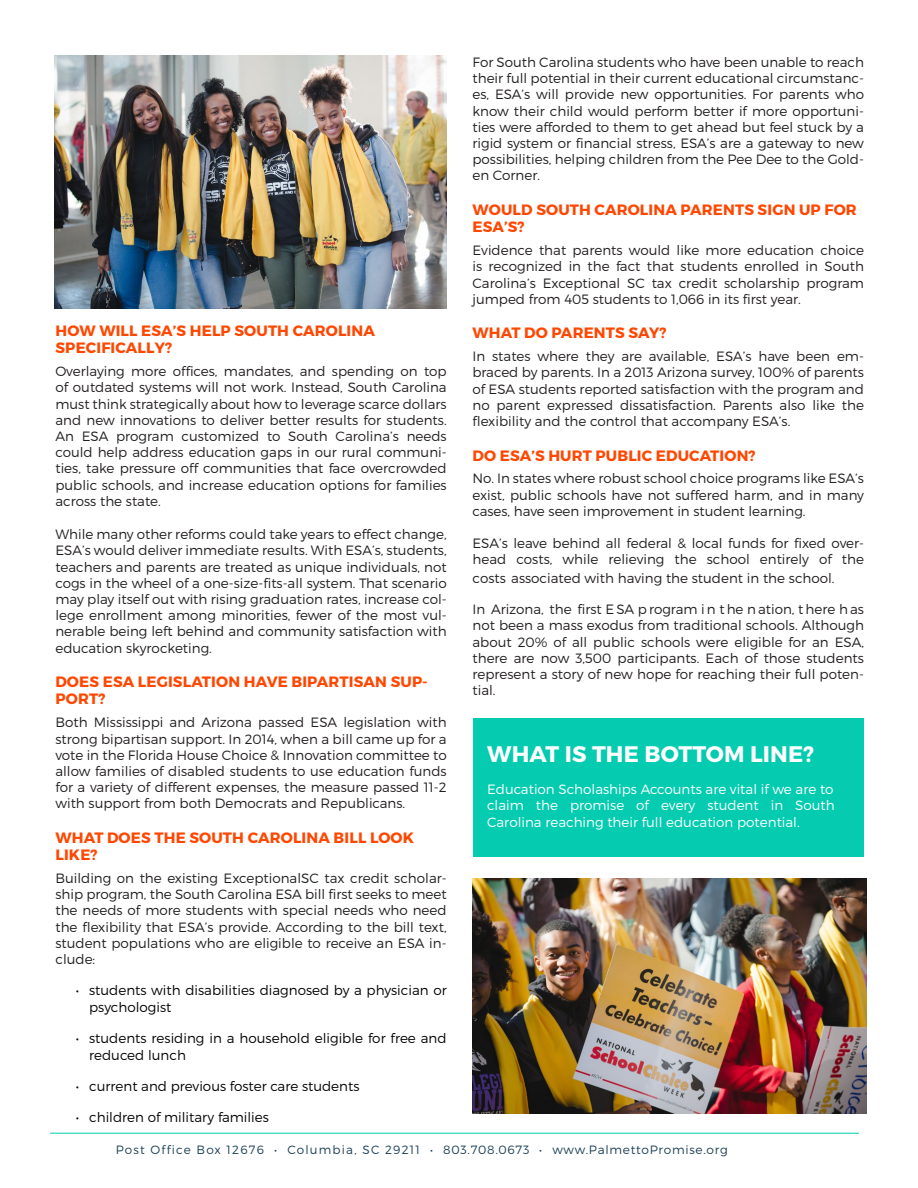
<style>
.page{position:relative;width:918px;height:1188px;background:#fff}
.page>*{position:absolute;margin:0;border:0;box-sizing:border-box;transform-origin:0 0}
.t1{font:700 22.5px "Montserrat";letter-spacing:.01em;color:#fff}
.t2{font:700 15px/17.2px "Montserrat";letter-spacing:.01em;color:#ff4700}
.t3{font:300 13.5px/16.2px "Montserrat";color:#231f20;text-align:justify}
.t4{font:300 13.5px/17.2px "Montserrat";color:#040503}
.t5{font:300 13.5px/16.2px "Montserrat";color:#fff;text-align:justify}
.t6{font:300 12px "Montserrat";letter-spacing:.07em;color:#1c4057}
</style>
<div class="page">
<div style="left:473px;top:718px;width:391px;height:139px;background:#05ccb0"></div>
<hr style="left:50px;top:1133px;width:809px;height:1px;background:#05ccb0">
<img style="left:55px;top:55px;width:392px;height:253px">
<img style="left:473px;top:878px;width:394px;height:235px">
<p class="t2" style="left:56px;top:322px;width:321px">HOW WILL ESA’S HELP SOUTH CAROLINA<br>SPECIFICALLY?</p>
<p class="t3" style="left:55px;top:363px;width:393px">Overlaying more offices, mandates, and spending on top of outdated systems will not work. Instead, South Carolina must think strategically about how to leverage scarce dollars and new innovations to deliver better results for students.<br>An ESA program customized to South Carolina’s needs could help address education gaps in our rural communi&shy;ties, take pressure off communities that face overcrowded public schools, and increase education options for families across the state.</p>
<p class="t3" style="left:55px;top:526px;width:393px">While many other reforms could take years to effect change, ESA’s would deliver immediate results. With ESA’s, students, teachers and parents are treated as unique individuals, not cogs in the wheel of a one-size-fits-all system. That scenario may play itself out with rising graduation rates, increase col&shy;lege enrollment among minorities, fewer of the most vul&shy;nerable being left behind and community satisfaction with education skyrocketing.</p>
<p class="t2" style="left:56px;top:673px;width:374px">DOES ESA LEGISLATION HAVE BIPARTISAN SUP-<br>PORT?</p>
<p class="t3" style="left:55px;top:714px;width:393px">Both Mississippi and Arizona passed ESA legislation with strong bipartisan support. In 2014, when a bill came up for a vote in the Florida House Choice &amp; Innovation committee to allow families of disabled students to use education funds for a variety of different expenses, the measure passed 11-2 with support from both Democrats and Republicans.</p>
<p class="t2" style="left:56px;top:829px;width:360px">WHAT DOES THE SOUTH CAROLINA BILL LOOK<br>LIKE?</p>
<p class="t3" style="left:55px;top:870px;width:393px">Building on the existing ExceptionalSC tax credit scholar&shy;ship program, the South Carolina ESA bill first seeks to meet the needs of more students with special needs who need the flexibility that ESA’s provide. According to the bill text, student populations who are eligible to receive an ESA in&shy;clude:</p>
<p class="t4" style="left:89px;top:981px;width:359px;text-indent:-14px">• students with disabilities diagnosed by a physician or psychologist</p>
<p class="t4" style="left:89px;top:1029px;width:359px;text-indent:-14px">• students residing in a household eligible for free and reduced lunch</p>
<p class="t4" style="left:76px;top:1077px;width:285px">• current and previous foster care students</p>
<p class="t4" style="left:76px;top:1108px;width:195px">• children of military families</p>
<p class="t3" style="left:472px;top:54px;width:393px">For South Carolina students who have been unable to reach their full potential in their current educational circumstanc&shy;es, ESA’s will provide new opportunities. For parents who know their child would perform better if more opportuni&shy;ties were afforded to them to get ahead but feel stuck by a rigid system or financial stress, ESA’s are a gateway to new possibilities, helping children from the Pee Dee to the Gold&shy;en Corner.</p>
<p class="t2" style="left:473px;top:201px;width:386px">WOULD SOUTH CAROLINA PARENTS SIGN UP FOR<br>ESA’S?</p>
<p class="t3" style="left:472px;top:242px;width:393px">Evidence that parents would like more education choice is recognized in the fact that students enrolled in South Carolina’s Exceptional SC tax credit scholarship program jumped from 405 students to 1,066 in its first year.</p>
<p class="t2" style="left:473px;top:325px;width:195px">WHAT DO PARENTS SAY?</p>
<p class="t3" style="left:472px;top:348px;width:393px">In states where they are available, ESA’s have been em&shy;braced by parents. In a 2013 Arizona survey, 100% of parents of ESA students reported satisfaction with the program and no parent expressed dissatisfaction. Parents also like the flexibility and the control that accompany ESA’s.</p>
<p class="t2" style="left:473px;top:447px;width:285px">DO ESA’S HURT PUBLIC EDUCATION?</p>
<p class="t3" style="left:472px;top:470px;width:393px">No. In states where robust school choice programs like ESA’s exist, public schools have not suffered harm, and in many cases, have seen improvement in student learning.</p>
<p class="t3" style="left:472px;top:535px;width:393px">ESA’s leave behind all federal &amp; local funds for fixed over&shy;head costs, while relieving the school entirely of the</p>
<p class="t3" style="left:472px;top:570px;width:364px">costs associated with having the student in the school.</p>
<p class="t3" style="left:472px;top:601px;width:393px">In Arizona, the first E SA p rogram i n t he n ation, t here h as not been a mass exodus from traditional schools. Although about 20% of all public schools were eligible for an ESA, there are now 3,500 participants. Each of those students represent a story of new hope for reaching their full poten&shy;tial.</p>
<p class="t1" style="left:487px;top:740px;width:328px">WHAT IS THE BOTTOM LINE?</p>
<p class="t5" style="left:487px;top:781px;width:349px">Education Scholaships Accounts are vital if we are to claim the promise of every student in South Carolina reaching their full education potential.</p>
<p class="t6" style="left:116px;top:1142px;width:614px">Post Office Box 12676 • Columbia, SC 29211 • 803.708.0673 • www.PalmettoPromise.org</p>
</div>
